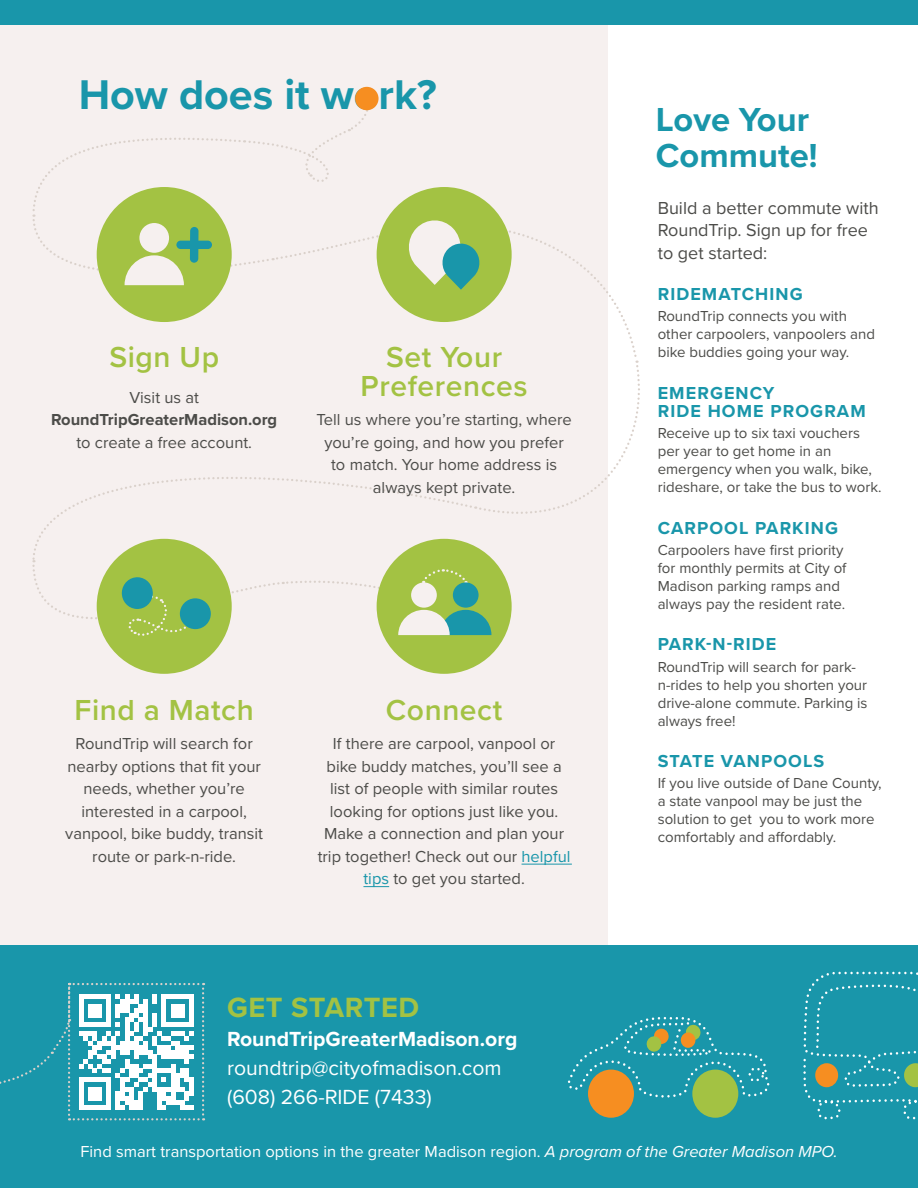
<style>
.page{position:relative;width:918px;height:1188px;background:#fff}
.page>*{position:absolute;margin:0;border:0;box-sizing:border-box;transform-origin:0 0}
.t1{font:700 43.05px "Proxima Nova";color:#1996aa}
.t2{font:700 34.5px/36px "Proxima Nova";color:#1996aa}
.Step{font:600 30px/29.2px "Proxima Nova";letter-spacing:.02em;color:#a3c243;text-align:center}
.t3{font:700 28.95px "Proxima Nova";letter-spacing:.02em;color:#a3c243}
.t4{font:700 21.15px/29px "Proxima Nova";color:#fff}
.t5{font:21.15px "Proxima Nova";color:#fff}
.t6{font:700 18px/18px "Proxima Nova";letter-spacing:.06em;color:#1996aa}
.t7{font:18px/22.5px "Proxima Nova";color:#4c4c49}
.t8{font:16.5px/22.5px "Proxima Nova";color:#4c4c49;text-align:center}
.t9{font:16.5px "Proxima Nova";color:#fff}
.t10{font:15px/18px "Proxima Nova";color:#4c4c49}
.s1{font-weight:700}
.s2{color:#1996aa}
.s3{font-weight:400}
.s4{font-style:italic}
</style>
<div class="page">
<div style="left:0;top:0;width:608px;height:957px;background:#f6f0ef"></div>
<div style="left:0;top:945px;width:918px;height:243px;background:#1996aa"></div>
<div style="left:0;top:0;width:918px;height:25px;background:#1996aa"></div>
<hr style="left:522px;top:864px;width:50px;height:1px;background:#1996aa">
<svg style="left:363px;top:886px;width:26px;height:1px"></svg>
<div style="left:355px;top:87px;width:24px;height:23px;background:#f68e21;border-radius:50%"></div>
<svg style="left:803px;top:972px;width:115px;height:147px"></svg>
<svg style="left:0;top:983px;width:204px;height:137px"></svg>
<svg style="left:32px;top:100px;width:608px;height:434px"></svg>
<div style="left:176px;top:241px;width:36px;height:8px;background:#1996aa;border-radius:4px"></div>
<div style="left:190px;top:227px;width:9px;height:36px;background:#1996aa;border-radius:4px"></div>
<div style="left:97px;top:539px;width:135px;height:135px;background:#a3c243;border-radius:50%"></div>
<div style="left:377px;top:539px;width:135px;height:135px;background:#a3c243;border-radius:50%"></div>
<svg style="left:32px;top:560px;width:459px;height:108px"></svg>
<div style="left:453px;top:582px;width:26px;height:26px;background:#1996aa;border-radius:50%"></div>
<div style="left:588px;top:1070px;width:46px;height:48px;background:#f68e21;border-radius:50%"></div>
<div style="left:692px;top:1070px;width:46px;height:48px;background:#a3c243;border-radius:50%"></div>
<svg style="left:568px;top:1017px;width:201px;height:81px"></svg>
<p class="t1" style="left:79px;top:62px;width:360px">How does it work?</p>
<p class="Step" style="left:109px;top:341px;width:111px">Sign Up</p>
<p class="t8" style="left:51px;top:385px;width:228px">Visit us at<br><span class="s1">RoundTripGreaterMadison.org </span>to create a free account.</p>
<p class="Step" style="left:361px;top:341px;width:169px">Set Your<br>Preferences</p>
<p class="t8" style="left:316px;top:408px;width:257px">Tell us where you’re starting, where you’re going, and how you prefer to match. Your home address is always kept private.</p>
<p class="Step" style="left:75px;top:694px;width:181px">Find a Match</p>
<p class="t8" style="left:65px;top:732px;width:199px">RoundTrip will search for nearby options that fit your needs, whether you’re interested in a carpool, vanpool, bike buddy, transit route or park-n-ride.</p>
<p class="Step" style="left:386px;top:694px;width:118px">Connect</p>
<p class="t8" style="left:318px;top:732px;width:254px">If there are carpool, vanpool or bike buddy matches, you’ll see a list of people with similar routes looking for options just like you.<br>Make a connection and plan your trip together! Check out our <span class="s2">helpful tips</span> to get you started.</p>
<p class="t2" style="left:656px;top:101px;width:163px">Love Your<br>Commute!</p>
<p class="t7" style="left:658px;top:196px;width:223px">Build a better commute with<br>RoundTrip. Sign up for free to get started:</p>
<p class="t6" style="left:658px;top:285px;width:146px">RIDEMATCHING</p>
<p class="t10" style="left:658px;top:307px;width:219px">RoundTrip connects you with other carpoolers, vanpoolers and bike buddies going your way.</p>
<p class="t6" style="left:658px;top:384px;width:210px">EMERGENCY<br>RIDE HOME PROGRAM</p>
<p class="t10" style="left:658px;top:424px;width:225px">Receive up to six taxi vouchers per year to get home in an emergency when you walk, bike, rideshare, or take the bus to work.</p>
<p class="t6" style="left:658px;top:518px;width:182px">CARPOOL PARKING</p>
<p class="t10" style="left:658px;top:540px;width:190px">Carpoolers have first priority for monthly permits at City of<br>Madison parking ramps and always pay the resident rate.</p>
<p class="t6" style="left:658px;top:635px;width:120px">PARK-N-RIDE</p>
<p class="t10" style="left:658px;top:657px;width:211px">RoundTrip will search for park&shy;n-rides to help you shorten your drive-alone commute. Parking is always free!</p>
<p class="t6" style="left:658px;top:752px;width:168px">STATE VANPOOLS</p>
<p class="t10" style="left:658px;top:774px;width:226px">If you live outside of Dane County, a state vanpool may be just the solution to get you to work more comfortably and affordably.</p>
<p class="t3" style="left:227px;top:986px;width:194px">GET STARTED</p>
<p class="t4" style="left:227px;top:1024px;width:292px">RoundTripGreaterMadison.org <span class="s3">roundtrip@cityofmadison.com</span></p>
<p class="t5" style="left:227px;top:1081px;width:206px">(608) 266-RIDE (7433)</p>
<p class="t9" style="left:81px;top:1139px;width:758px">Find smart transportation options in the greater Madison region. <span class="s4">A program of the Greater Madison MPO.</span></p>
</div>
